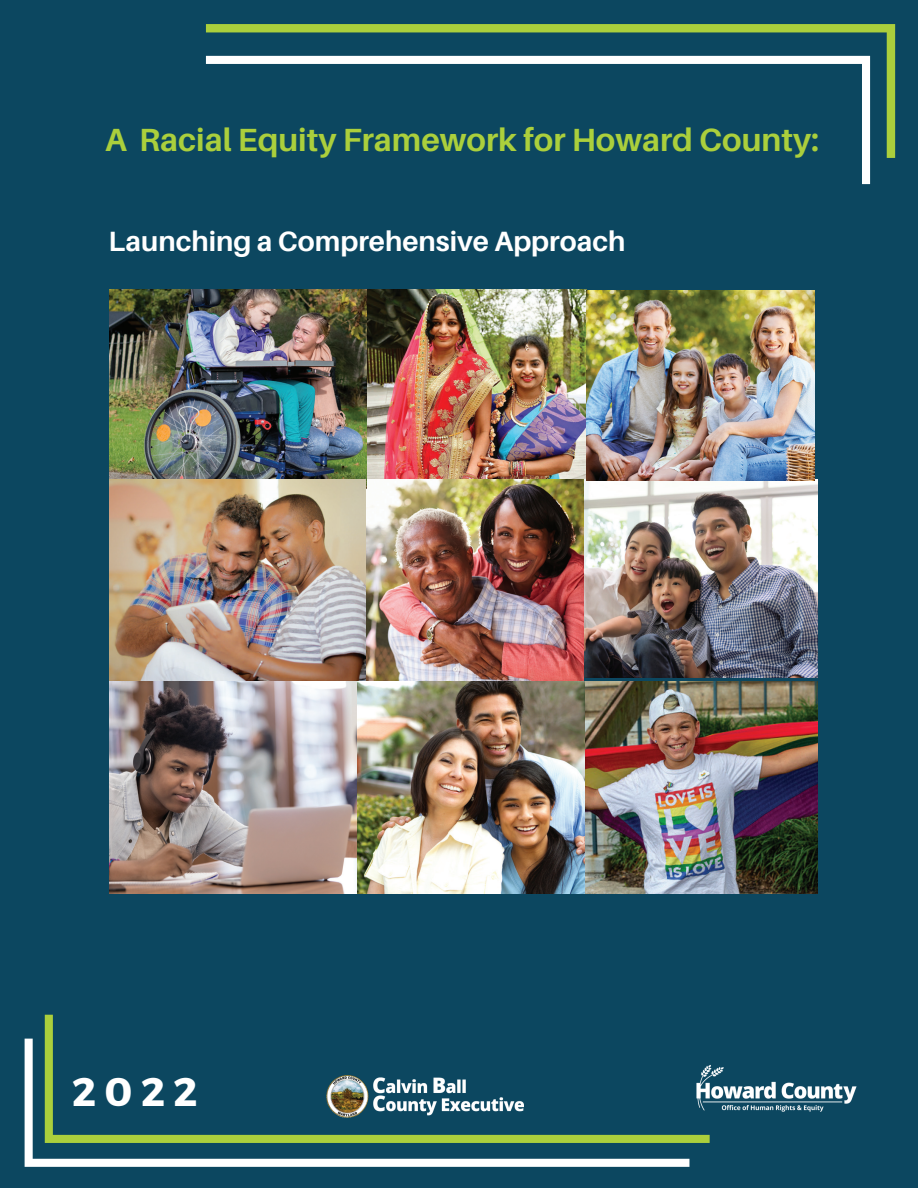
<style>
.page{position:relative;width:918px;height:1188px;background:#0c4760}
.page>*{position:absolute;margin:0;border:0;box-sizing:border-box;transform-origin:0 0}
.t1{font:700 39.9px "Montserrat";color:#fff}
.t2{font:700 32.1px "Aileron";color:#abcf3c}
.t3{font:700 27.9px "Aileron";color:#fff}
</style>
<div class="page">
<svg style="left:45px;top:1015px;width:665px;height:128px"></svg>
<svg style="left:25px;top:1039px;width:664px;height:128px"></svg>
<svg style="left:206px;top:24px;width:689px;height:134px"></svg>
<img style="left:584px;top:681px;width:233px;height:213px">
<img style="left:367px;top:289px;width:219px;height:190px">
<img style="left:109px;top:479px;width:475px;height:415px">
<img style="left:584px;top:479px;width:233px;height:198px">
<img style="left:326px;top:1075px;width:197px;height:42px">
<img style="left:679px;top:1056px;width:178px;height:69px">
<img style="left:587px;top:290px;width:228px;height:191px">
<svg style="left:206px;top:56px;width:664px;height:128px"></svg>
<img style="left:109px;top:289px;width:258px;height:199px">
<p class="t2" style="left:105px;top:122px;width:715px">A Racial Equity Framework for Howard County:</p>
<p class="t3" style="left:109px;top:225px;width:518px">Launching a Comprehensive Approach</p>
<p class="t1" style="left:72px;top:1068px;width:127px">2022</p>
</div>
